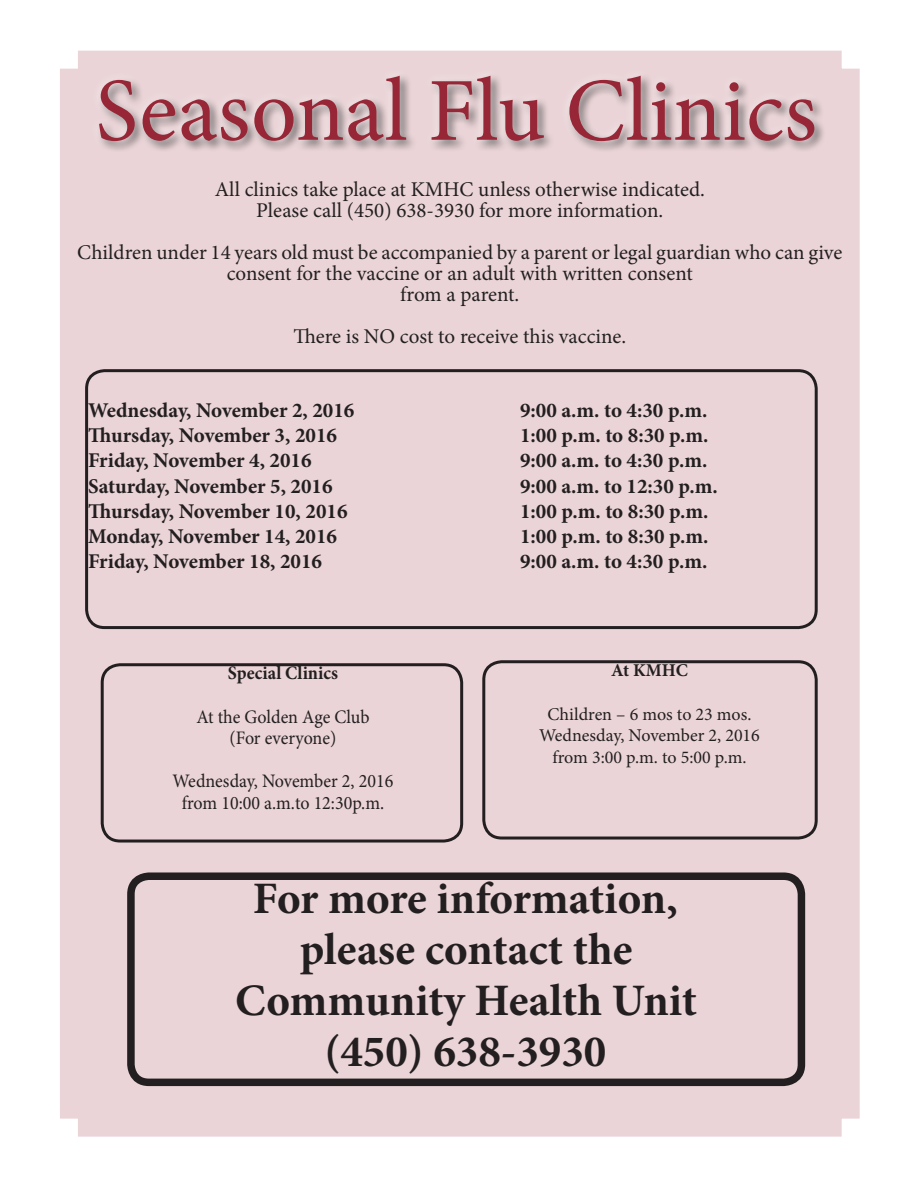
<style>
.page{position:relative;width:918px;height:1188px;background:#fff}
.page>*{position:absolute;margin:0;border:0;box-sizing:border-box;transform-origin:0 0}
.t1{font:90px "Minion Pro";color:#972737}
.t2{font:700 45px "Minion Pro";color:#231f20}
.t3{font:700 21px "Minion Pro";color:#231f20}
.t4{font:21px/21px "Minion Pro";color:#231f20;text-align:center}
.t5{font:19.05px "Minion Pro";color:#231f20;scale:.94 1}
.t6{font:700 19.05px "Minion Pro";color:#231f20;scale:.94 1}
.t7{font:18px "Minion Pro";color:#231f20}
.t8{font:700 18px "Minion Pro";letter-spacing:-.005em;color:#231f20}
</style>
<div class="page">
<div style="left:60px;top:50px;width:800px;height:1087px;background:#ead4d7"></div>
<div style="left:96px;top:72px;width:731px;height:81px;background:#ead4d7"></div>
<div style="left:90px;top:67px;width:733px;height:84px;background:#fff;opacity:.75"></div>
<div style="left:85px;top:369px;width:733px;height:260px;border:3px solid #231f20;border-radius:18px"></div>
<div style="left:101px;top:663px;width:362px;height:180px;border:3px solid #231f20;border-radius:18px"></div>
<div style="left:482px;top:660px;width:336px;height:180px;border:3px solid #231f20;border-radius:18px"></div>
<div style="left:127px;top:872px;width:678px;height:214px;border:8px solid #231f20;border-radius:18px"></div>
<p class="t1" style="left:95px;top:51px;width:723px">Seasonal Flu Clinics</p>
<p class="t4" style="left:215px;top:179px;width:492px">All clinics take place at KMHC unless otherwise indicated.</p>
<p class="t4" style="left:256px;top:200px;width:409px">Please call (450) 638-3930 for more information.</p>
<p class="t4" style="left:77px;top:242px;width:767px">Children under 14 years old must be accompanied by a parent or legal guardian who can give consent for the vaccine or an adult with written consent</p>
<p class="t4" style="left:400px;top:284px;width:121px">from a parent.</p>
<p class="t4" style="left:293px;top:326px;width:334px">There is NO cost to receive this vaccine.</p>
<p class="t3" style="left:88px;top:395px;width:268px">Wednesday, November 2, 2016</p>
<p class="t3" style="left:520px;top:395px;width:189px">9:00 a.m. to 4:30 p.m.</p>
<p class="t3" style="left:88px;top:421px;width:250px">Thursday, November 3, 2016</p>
<p class="t3" style="left:520px;top:421px;width:190px">1:00 p.m. to 8:30 p.m.</p>
<p class="t3" style="left:88px;top:446px;width:225px">Friday, November 4, 2016</p>
<p class="t3" style="left:520px;top:446px;width:189px">9:00 a.m. to 4:30 p.m.</p>
<p class="t3" style="left:88px;top:471px;width:246px">Saturday, November 5, 2016</p>
<p class="t3" style="left:520px;top:471px;width:199px">9:00 a.m. to 12:30 p.m.</p>
<p class="t3" style="left:88px;top:496px;width:261px">Thursday, November 10, 2016</p>
<p class="t3" style="left:520px;top:496px;width:190px">1:00 p.m. to 8:30 p.m.</p>
<p class="t3" style="left:88px;top:521px;width:250px">Monday, November 14, 2016</p>
<p class="t3" style="left:520px;top:521px;width:190px">1:00 p.m. to 8:30 p.m.</p>
<p class="t3" style="left:88px;top:547px;width:235px">Friday, November 18, 2016</p>
<p class="t3" style="left:520px;top:547px;width:189px">9:00 a.m. to 4:30 p.m.</p>
<p class="t6" style="left:228px;top:660px;width:119px">Special Clinics</p>
<p class="t5" style="left:196px;top:704px;width:186px">At the Golden Age Club</p>
<p class="t5" style="left:230px;top:725px;width:115px">(For everyone)</p>
<p class="t5" style="left:173px;top:768px;width:236px">Wednesday, November 2, 2016</p>
<p class="t5" style="left:182px;top:790px;width:217px">from 10:00 a.m.to 12:30p.m.</p>
<p class="t8" style="left:611px;top:658px;width:78px">At KMHC</p>
<p class="t7" style="left:548px;top:702px;width:205px">Children – 6 mos to 23 mos.</p>
<p class="t7" style="left:539px;top:723px;width:222px">Wednesday, November 2, 2016</p>
<p class="t7" style="left:552px;top:745px;width:196px">from 3:00 p.m. to 5:00 p.m.</p>
<p class="t2" style="left:253px;top:867px;width:426px">For more information,</p>
<p class="t2" style="left:300px;top:918px;width:334px">please contact the</p>
<p class="t2" style="left:235px;top:969px;width:464px">Community Health Unit</p>
<p class="t2" style="left:325px;top:1020px;width:283px">(450) 638-3930</p>
</div>
